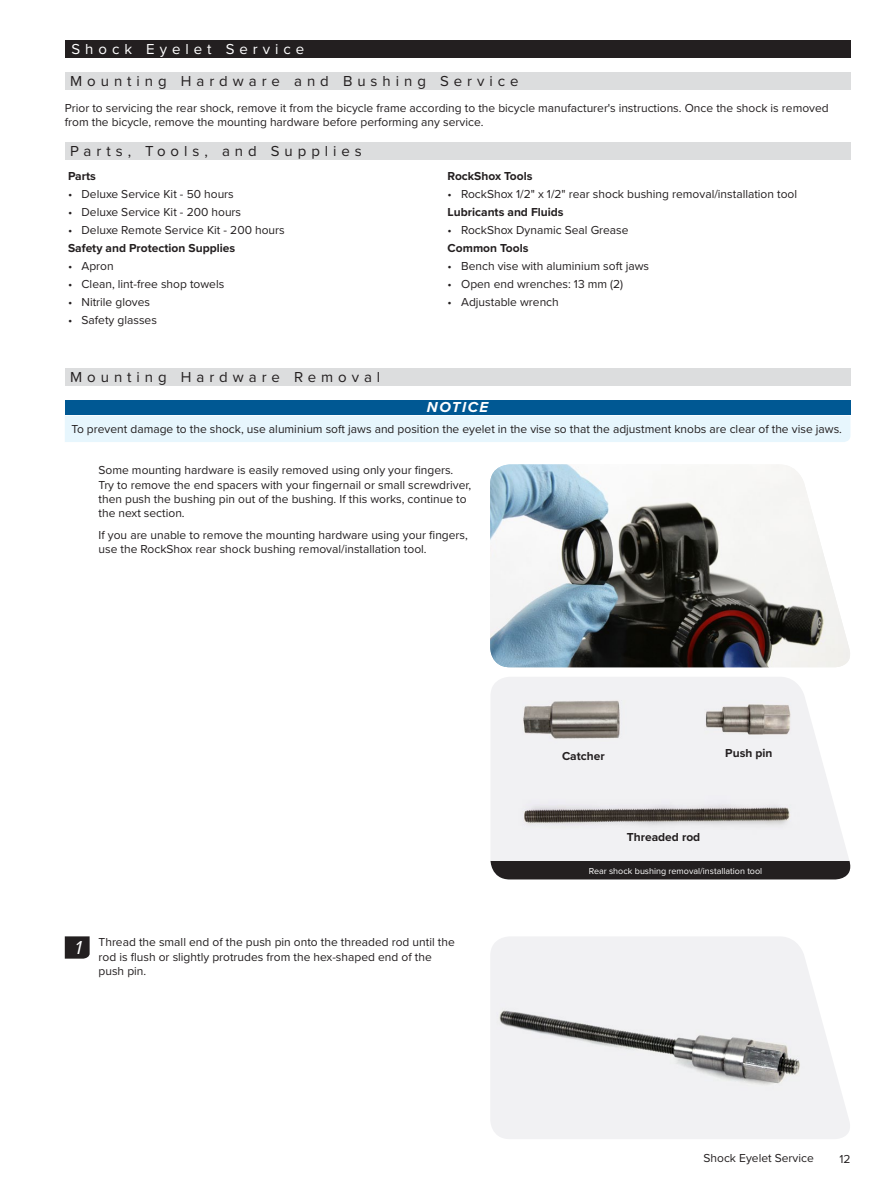
<style>
.page{position:relative;width:891px;height:1188px;background:#fff}
.page>*{position:absolute;margin:0;border:0;box-sizing:border-box;transform-origin:0 0}
.t1{font:italic 19.5px "Proxima Nova";color:#fff}
.Section_Title_-_Grey{font:15px "Proxima Nova";letter-spacing:.33em;color:#231f20}
.Section_Title_-_Blac{font:15px "Proxima Nova";letter-spacing:.33em;color:#fff}
.Signal_Word_centered{font:italic 700 15px "Proxima Nova";letter-spacing:.1em;color:#fff}
.Normal_Text_not_imag{font:12px/14.4px "Proxima Nova";color:#231f20}
.Signal_Word_Text_-_N{font:12px "Proxima Nova";color:#231f20}
.Normal_Text{font:700 12px "Proxima Nova";color:#231f20}
.Picture_Caption{font:9px "Proxima Nova";color:#fff}
</style>
<div class="page">
<div style="left:65px;top:40px;width:785px;height:18px;background:#231f20"></div>
<div style="left:65px;top:72px;width:785px;height:17px;background:#dcddde"></div>
<div style="left:65px;top:142px;width:785px;height:18px;background:#dcddde"></div>
<div style="left:65px;top:368px;width:785px;height:17px;background:#dcddde"></div>
<div style="left:65px;top:400px;width:785px;height:15px;background:#005893"></div>
<div style="left:65px;top:416px;width:785px;height:26px;background:#e7f6fd"></div>
<img style="left:490px;top:464px;width:360px;height:203px">
<div style="left:490px;top:861px;width:361px;height:18px;background:#231f20"></div>
<img style="left:490px;top:677px;width:360px;height:184px">
<svg style="left:65px;top:936px;width:25px;height:23px"></svg>
<img style="left:490px;top:937px;width:360px;height:202px">
<p class="Section_Title_-_Blac" style="left:72px;top:40px;width:234px">Shock Eyelet Service</p>
<p class="Section_Title_-_Grey" style="left:70px;top:72px;width:450px">Mounting Hardware and Bushing Service</p>
<p class="Normal_Text_not_imag" style="left:65px;top:101px;width:766px">Prior to servicing the rear shock, remove it from the bicycle frame according to the bicycle manufacturer's instructions. Once the shock is removed from the bicycle, remove the mounting hardware before performing any service.</p>
<p class="Section_Title_-_Grey" style="left:70px;top:142px;width:293px">Parts, Tools, and Supplies</p>
<p class="Normal_Text" style="left:68px;top:169px;width:29px">Parts</p>
<p class="Normal_Text_not_imag" style="left:68px;top:187px;width:167px">• Deluxe Service Kit - 50 hours</p>
<p class="Normal_Text_not_imag" style="left:68px;top:205px;width:175px">• Deluxe Service Kit - 200 hours</p>
<p class="Normal_Text_not_imag" style="left:68px;top:223px;width:218px">• Deluxe Remote Service Kit - 200 hours</p>
<p class="Normal_Text" style="left:68px;top:241px;width:169px">Safety and Protection Supplies</p>
<p class="Normal_Text_not_imag" style="left:68px;top:259px;width:47px">• Apron</p>
<p class="Normal_Text_not_imag" style="left:68px;top:277px;width:158px">• Clean, lint-free shop towels</p>
<p class="Normal_Text_not_imag" style="left:68px;top:295px;width:84px">• Nitrile gloves</p>
<p class="Normal_Text_not_imag" style="left:68px;top:313px;width:90px">• Safety glasses</p>
<p class="Normal_Text" style="left:448px;top:169px;width:86px">RockShox Tools</p>
<p class="Normal_Text_not_imag" style="left:448px;top:187px;width:351px">• RockShox 1/2" x 1/2" rear shock bushing removal/installation tool</p>
<p class="Normal_Text" style="left:448px;top:205px;width:118px">Lubricants and Fluids</p>
<p class="Normal_Text_not_imag" style="left:448px;top:223px;width:182px">• RockShox Dynamic Seal Grease</p>
<p class="Normal_Text" style="left:448px;top:241px;width:82px">Common Tools</p>
<p class="Normal_Text_not_imag" style="left:448px;top:259px;width:203px">• Bench vise with aluminium soft jaws</p>
<p class="Normal_Text_not_imag" style="left:448px;top:277px;width:177px">• Open end wrenches: 13 mm (2)</p>
<p class="Normal_Text_not_imag" style="left:448px;top:295px;width:113px">• Adjustable wrench</p>
<p class="Section_Title_-_Grey" style="left:70px;top:368px;width:312px">Mounting Hardware Removal</p>
<p class="Signal_Word_centered" style="left:427px;top:398px;width:63px">NOTICE</p>
<p class="Signal_Word_Text_-_N" style="left:72px;top:422px;width:772px">To prevent damage to the shock, use aluminium soft jaws and position the eyelet in the vise so that the adjustment knobs are clear of the vise jaws.</p>
<p class="Normal_Text_not_imag" style="left:99px;top:463px;width:374px">Some mounting hardware is easily removed using only your fingers.<br>Try to remove the end spacers with your fingernail or small screwdriver, then push the bushing pin out of the bushing. If this works, continue to the next section.</p>
<p class="Normal_Text_not_imag" style="left:99px;top:528px;width:371px">If you are unable to remove the mounting hardware using your fingers, use the RockShox rear shock bushing removal/installation tool.</p>
<p class="Normal_Text" style="left:562px;top:749px;width:44px">Catcher</p>
<p class="Normal_Text" style="left:725px;top:746px;width:49px">Push pin</p>
<p class="Normal_Text" style="left:627px;top:830px;width:75px">Threaded rod</p>
<p class="t1" style="left:75px;top:936px;width:8px">1</p>
<p class="Normal_Text_not_imag" style="left:99px;top:935px;width:358px">Thread the small end of the push pin onto the threaded rod until the rod is flush or slightly protrudes from the hex-shaped end of the push pin.</p>
<p class="Picture_Caption" style="left:589px;top:866px;width:175px">Rear shock bushing removal/installation tool</p>
<p class="Normal_Text_not_imag" style="left:703px;top:1151px;width:112px">Shock Eyelet Service</p>
<p class="Normal_Text_not_imag" style="left:839px;top:1152px;width:13px">12</p>
</div>
